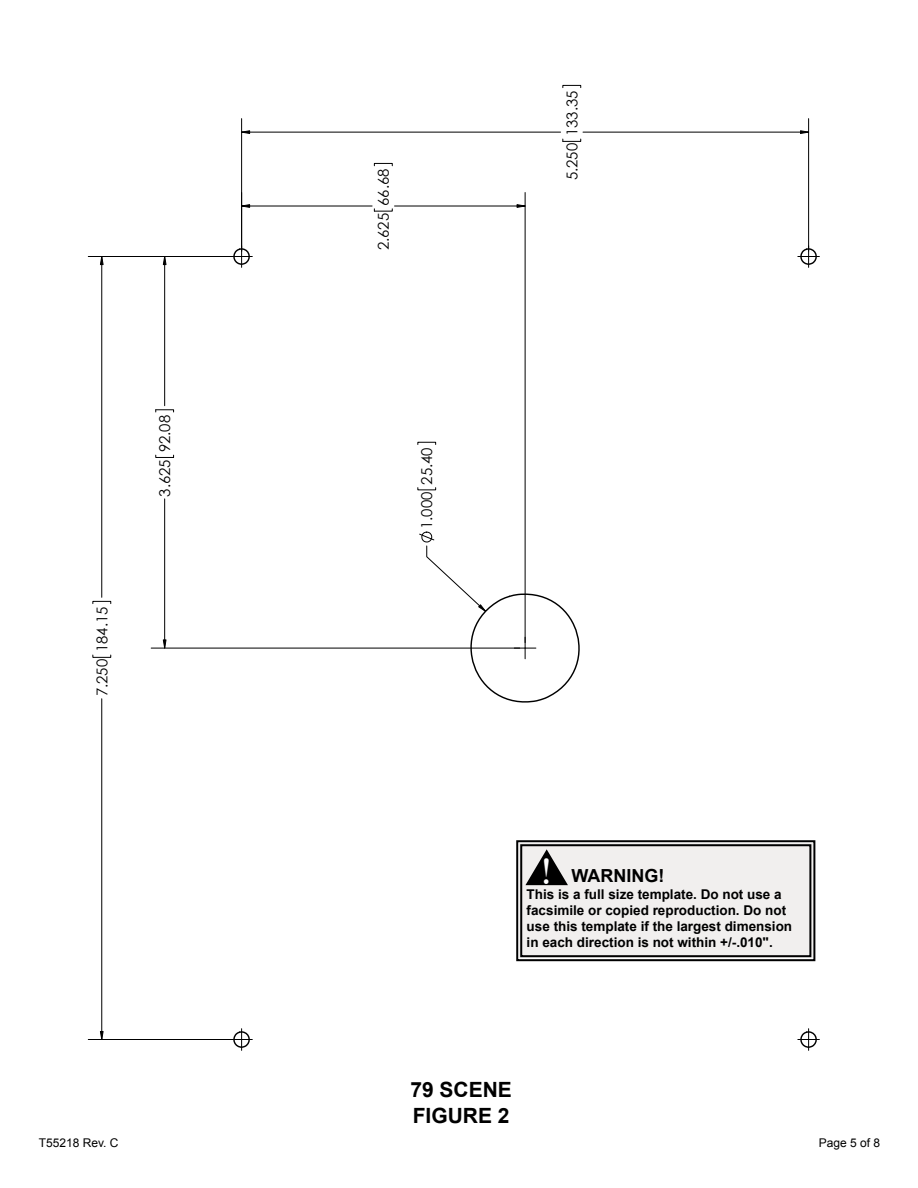
<style>
.page{position:relative;width:918px;height:1188px;background:#fff}
.page>*{position:absolute;margin:0;border:0;box-sizing:border-box;transform-origin:0 0}
.t1{font:38.25px "Bask Old Face";color:#fff}
.t2{font:700 21px/25.2px "Arial";color:#000}
.t3{font:700 18px "Arial";color:#000}
.t4{font:15px "Century Gothic";color:#000}
.t5{font:700 13.5px/16.2px "Arial";color:#000}
.t6{font:12px "Arial";color:#000}
</style>
<div class="page">
<div style="left:155px;top:455px;width:19px;height:3px;border:1px solid #000"></div>
<hr style="left:164px;top:499px;width:1px;height:149px;background:#000">
<hr style="left:164px;top:256px;width:1px;height:150px;background:#000">
<svg style="left:155px;top:409px;width:19px;height:4px"></svg>
<hr style="left:151px;top:648px;width:369px;height:1px;background:#000">
<hr style="left:242px;top:206px;width:130px;height:1px;background:#000">
<div style="left:374px;top:163px;width:19px;height:3px;border:1px solid #000"></div>
<svg style="left:374px;top:208px;width:19px;height:4px"></svg>
<hr style="left:525px;top:193px;width:1px;height:450px;background:#000">
<hr style="left:395px;top:206px;width:130px;height:1px;background:#000">
<hr style="left:242px;top:132px;width:319px;height:1px;background:#000">
<div style="left:562px;top:85px;width:19px;height:3px;border:1px solid #000"></div>
<svg style="left:562px;top:138px;width:19px;height:4px"></svg>
<hr style="left:241px;top:119px;width:1px;height:132px;background:#000">
<hr style="left:808px;top:119px;width:1px;height:132px;background:#000">
<hr style="left:583px;top:132px;width:226px;height:1px;background:#000">
<hr style="left:101px;top:699px;width:1px;height:341px;background:#000">
<hr style="left:101px;top:256px;width:1px;height:341px;background:#000">
<div style="left:92px;top:655px;width:19px;height:3px;border:1px solid #000"></div>
<div style="left:92px;top:601px;width:19px;height:3px;border:1px solid #000"></div>
<hr style="left:88px;top:1039px;width:148px;height:1px;background:#000">
<hr style="left:88px;top:256px;width:148px;height:1px;background:#000">
<svg style="left:162px;top:639px;width:5px;height:10px"></svg>
<svg style="left:162px;top:257px;width:5px;height:8px"></svg>
<svg style="left:242px;top:204px;width:8px;height:4px"></svg>
<svg style="left:516px;top:204px;width:10px;height:4px"></svg>
<svg style="left:241px;top:130px;width:9px;height:4px"></svg>
<svg style="left:800px;top:130px;width:9px;height:4px"></svg>
<svg style="left:100px;top:1031px;width:4px;height:8px"></svg>
<svg style="left:100px;top:257px;width:4px;height:8px"></svg>
<svg style="left:419px;top:531px;width:161px;height:172px"></svg>
<svg style="left:798px;top:1029px;width:21px;height:21px"></svg>
<svg style="left:233px;top:1029px;width:19px;height:21px"></svg>
<svg style="left:798px;top:246px;width:21px;height:21px"></svg>
<svg style="left:233px;top:246px;width:19px;height:21px"></svg>
<svg style="left:516px;top:840px;width:300px;height:122px"></svg>
<p class="t4" style="left:92px;top:696px;width:91px;rotate:-90deg">7.250 184.15</p>
<p class="t4" style="left:154px;top:452px;width:39px;rotate:-90deg">92.08</p>
<p class="t4" style="left:154px;top:497px;width:39px;rotate:-90deg">3.625</p>
<p class="t4" style="left:373px;top:250px;width:83px;rotate:-90deg">2.625 66.68</p>
<p class="t4" style="left:416px;top:529px;width:83px;rotate:-90deg">1.000 25.40</p>
<p class="t4" style="left:562px;top:180px;width:91px;rotate:-90deg">5.250 133.35</p>
<h1 class="t1" style="left:542px;top:851px;width:11px">!</h1>
<h3 class="t3" style="left:572px;top:864px;width:94px">WARNING!</h3>
<p class="t5" style="left:527px;top:886px;width:267px">This is a full size template. Do not use a facsimile or copied reproduction. Do not use this template if the largest dimension in each direction is not within +/-.010".</p>
<h2 class="t2" style="left:410px;top:1078px;width:103px">79 SCENE<br>FIGURE 2</h2>
<p class="t6" style="left:39px;top:1135px;width:81px">T55218 Rev. C</p>
<p class="t6" style="left:819px;top:1135px;width:63px">Page 5 of 8</p>
</div>
